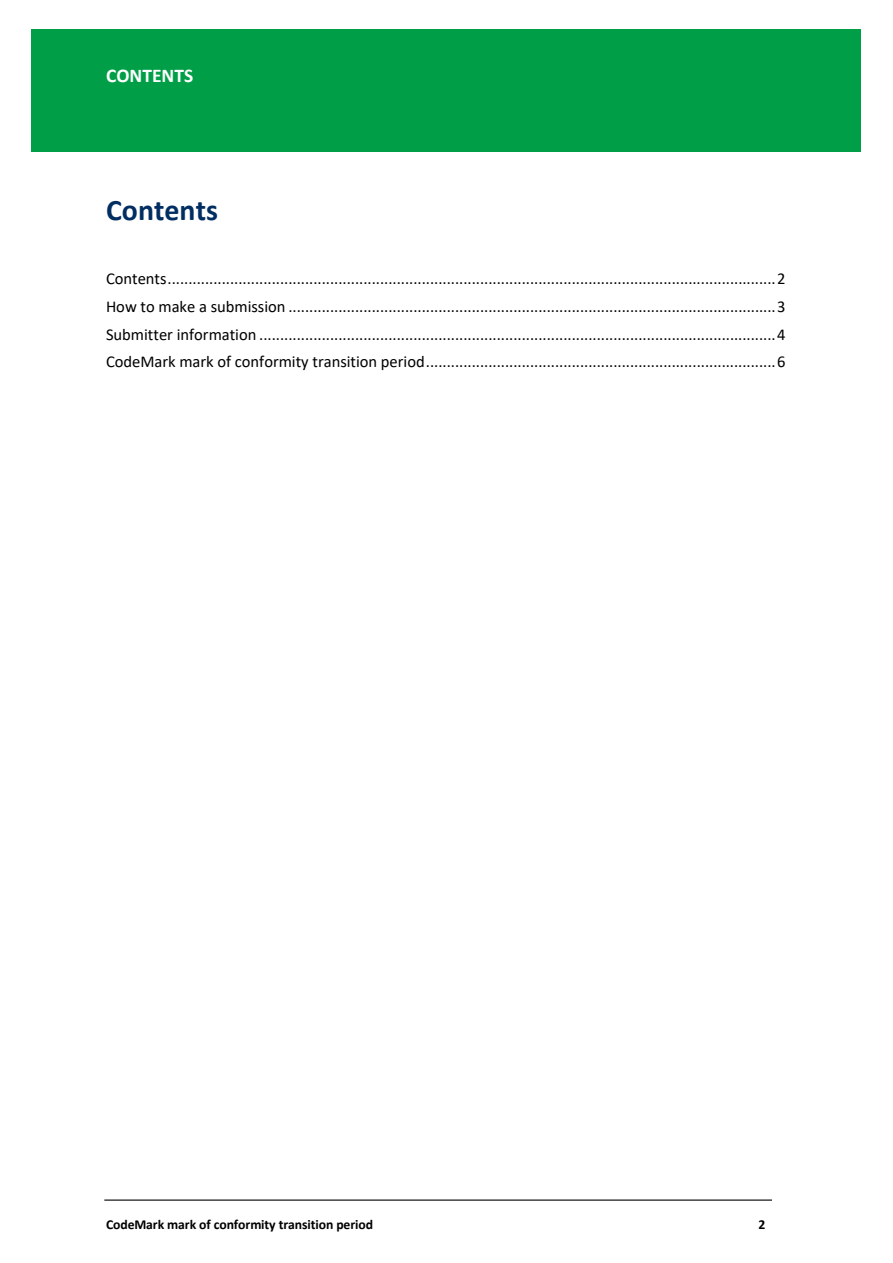
<style>
.page{position:relative;width:893px;height:1263px;background:#fff}
.page>*{position:absolute;margin:0;border:0;box-sizing:border-box;transform-origin:0 0}
.t1{font:700 29.85px "Calibri";color:#002e62}
.t2{font:700 19.5px "Calibri";color:#fff}
.t3{font:16.5px/27.8px "Calibri";color:#000;text-align:justify}
.t4{font:700 13.65px "Calibri";letter-spacing:-.005em;color:#000}
</style>
<div class="page">
<div style="left:32px;top:30px;width:829px;height:122px;background:#009f47"></div>
<hr style="left:104px;top:1199px;width:668px;height:2px;background:#000">
<p class="t2" style="left:106px;top:63px;width:89px">CONTENTS</p>
<h1 class="t1" style="left:106px;top:191px;width:114px">Contents</h1>
<p class="t3" style="left:106px;top:265px;width:681px">Contents.................................................................................................................................................. 2<br>How to make a submission ..................................................................................................................... 3<br>Submitter information ............................................................................................................................ 4<br>CodeMark mark of conformity transition period.................................................................................... 6</p>
<p class="t4" style="left:106px;top:1216px;width:269px">CodeMark mark of conformity transition period</p>
<p class="t4" style="left:758px;top:1216px;width:8px">2</p>
</div>
